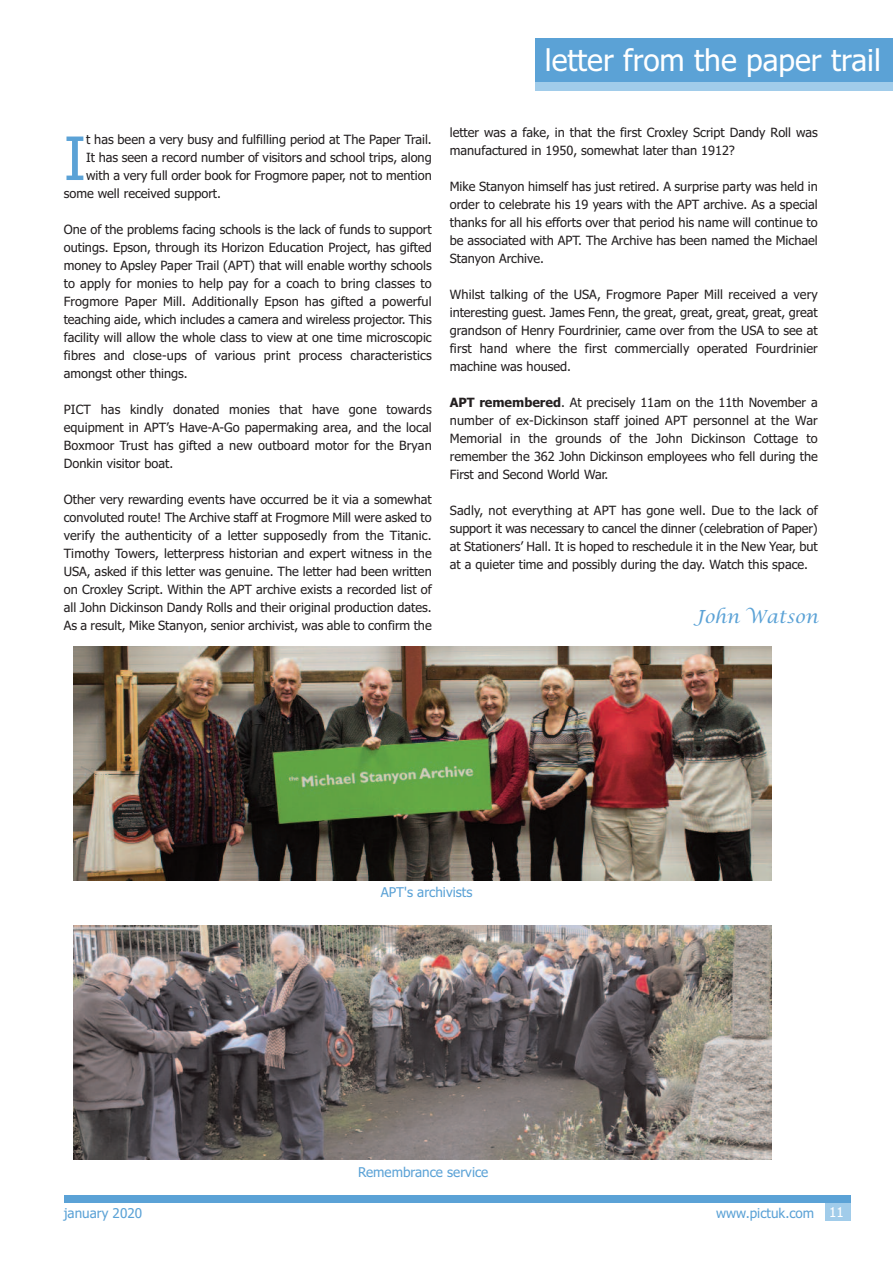
<style>
.page{position:relative;width:893px;height:1263px;background:#fff}
.page>*{position:absolute;margin:0;border:0;box-sizing:border-box;transform-origin:0 0}
.t1{font:59.85px "Tahoma";color:#5ba2d6}
.t2{font:30px "Tahoma";color:#fff}
.t3{font:italic 18px "Lucida Calligraphy";color:#5ba2d6}
.t4{font:13.5px "Tahoma";color:#5ba2d6}
.t5{font:12.75px/18px "Tahoma";color:#231f20;text-align:justify}
.s1{font-weight:700}
.s2{color:#fff}
</style>
<div class="page">
<div style="left:825px;top:1195px;width:25px;height:25px;background:#a1ccea"></div>
<div style="left:64px;top:1195px;width:786px;height:8px;background:#5ba2d6"></div>
<div style="left:535px;top:41px;width:358px;height:49px;background:#a1ccea"></div>
<div style="left:535px;top:38px;width:358px;height:43px;background:#5ba2d6"></div>
<img style="left:74px;top:646px;width:697px;height:234px">
<img style="left:74px;top:926px;width:697px;height:233px">
<h2 class="t2" style="left:545px;top:43px;width:338px">letter from the paper trail</h2>
<h1 class="t1" style="left:64px;top:124px;width:24px">I</h1>
<p class="t5" style="left:86px;top:131px;width:347px">t has been a very busy and fulfilling period at The Paper Trail.</p>
<p class="t5" style="left:86px;top:149px;width:347px">It has seen a record number of visitors and school trips, along</p>
<p class="t5" style="left:86px;top:167px;width:347px">with a very full order book for Frogmore paper, not to mention</p>
<p class="t5" style="left:64px;top:185px;width:159px">some well received support.</p>
<p class="t5" style="left:64px;top:221px;width:369px">One of the problems facing schools is the lack of funds to support outings. Epson, through its Horizon Education Project, has gifted money to Apsley Paper Trail (APT) that will enable worthy schools to apply for monies to help pay for a coach to bring classes to Frogmore Paper Mill. Additionally Epson has gifted a powerful teaching aide, which includes a camera and wireless projector. This facility will allow the whole class to view at one time microscopic fibres and close-ups of various print process characteristics amongst other things.</p>
<p class="t5" style="left:64px;top:401px;width:369px">PICT has kindly donated monies that have gone towards equipment in APT’s Have-A-Go papermaking area, and the local Boxmoor Trust has gifted a new outboard motor for the Bryan Donkin visitor boat.</p>
<p class="t5" style="left:64px;top:491px;width:369px">Other very rewarding events have occurred be it via a somewhat convoluted route! The Archive staff at Frogmore Mill were asked to verify the authenticity of a letter supposedly from the Titanic.<br>Timothy Towers, letterpress historian and expert witness in the USA, asked if this letter was genuine. The letter had been written on Croxley Script. Within the APT archive exists a recorded list of all John Dickinson Dandy Rolls and their original production dates.<br>As a result, Mike Stanyon, senior archivist, was able to confirm the</p>
<p class="t5" style="left:450px;top:124px;width:369px">letter was a fake, in that the first Croxley Script Dandy Roll was manufactured in 1950, somewhat later than 1912?</p>
<p class="t5" style="left:450px;top:178px;width:369px">Mike Stanyon himself has just retired. A surprise party was held in order to celebrate his 19 years with the APT archive. As a special thanks for all his efforts over that period his name will continue to be associated with APT. The Archive has been named the Michael Stanyon Archive.</p>
<p class="t5" style="left:450px;top:286px;width:369px">Whilst talking of the USA, Frogmore Paper Mill received a very interesting guest. James Fenn, the great, great, great, great, great grandson of Henry Fourdrinier, came over from the USA to see at first hand where the first commercially operated Fourdrinier machine was housed.</p>
<p class="t5" style="left:450px;top:394px;width:369px"><span class="s1">APT remembered</span>. At precisely 11am on the 11th November a number of ex-Dickinson staff joined APT personnel at the War Memorial in the grounds of the John Dickinson Cottage to remember the 362 John Dickinson employees who fell during the First and Second World War.</p>
<p class="t5" style="left:450px;top:502px;width:369px">Sadly, not everything at APT has gone well. Due to the lack of support it was necessary to cancel the dinner (celebration of Paper) at Stationers’ Hall. It is hoped to reschedule it in the New Year, but at a quieter time and possibly during the day. Watch this space.</p>
<h3 class="t3" style="left:694px;top:607px;width:125px">John Watson</h3>
<p class="t4" style="left:381px;top:884px;width:93px">APT's archivists</p>
<p class="t4" style="left:358px;top:1164px;width:132px">Remembrance service</p>
<p class="t4" style="left:64px;top:1205px;width:80px">january 2020</p>
<p class="t4" style="left:716px;top:1205px;width:129px">www.pictuk.com <span class="s2">11</span></p>
</div>
